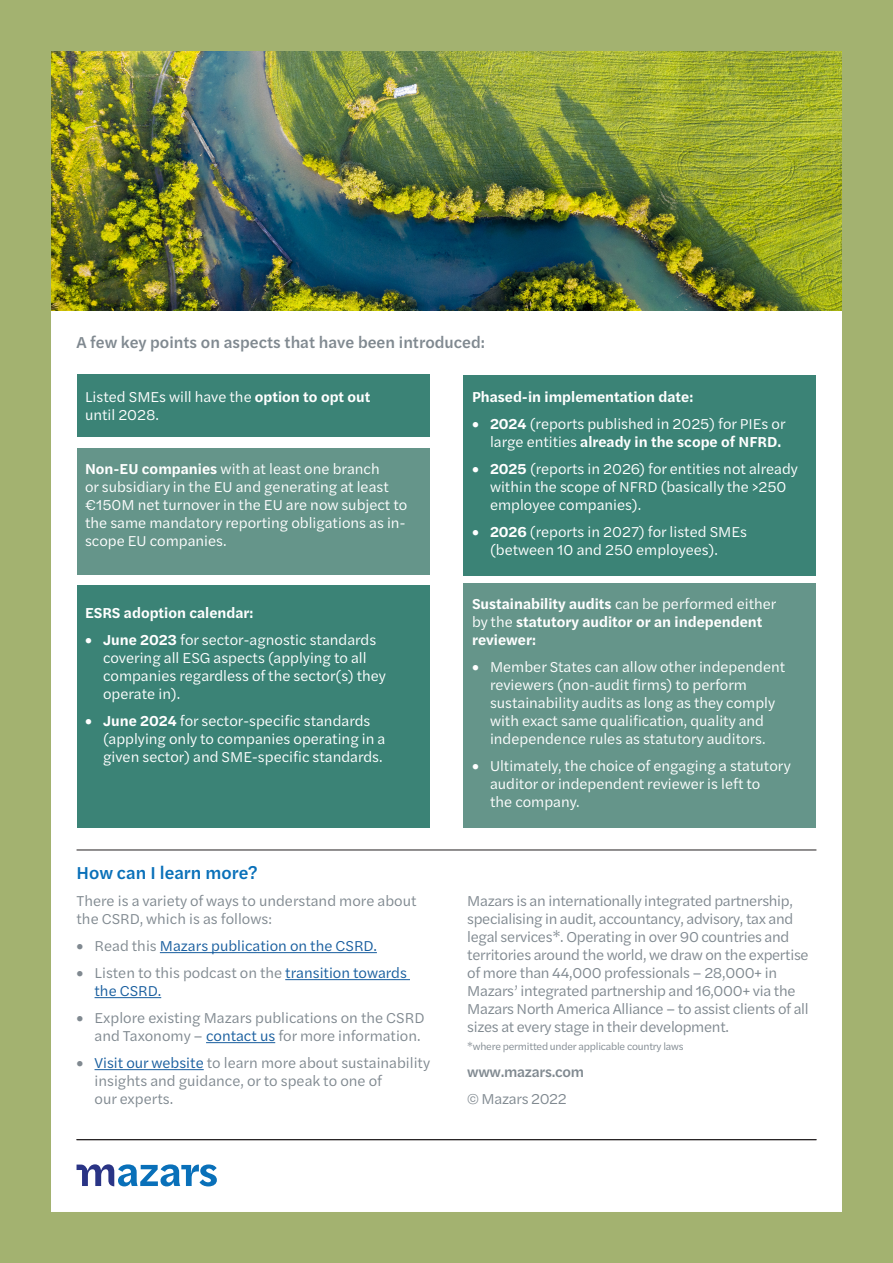
<style>
.page{position:relative;width:893px;height:1263px;background:#fff}
.page>*{position:absolute;margin:0;border:0;box-sizing:border-box;transform-origin:0 0}
.Heading_1{font:500 18px "Halyard Text";color:#0970b9}
.Heading_2{font:500 16.5px "Halyard Text";color:#808990}
.Body_text_white{font:15px/18px "Halyard Text";color:#fff}
.Disclaimer{font:15px/18px "Halyard Text";letter-spacing:-.02em;color:#808990}
.Disclaimer-2{font:15px/18px "Halyard Text";color:#808990;text-align:right}
.Body_text_white-2{font:600 15px/18px "Halyard Text";color:#fff}
.t1{font:15px/18px "Halyard Text";color:#175d9e}
.Body_text{font:15px/18px "Halyard Text";color:#808990}
.Disclaimer-3{font:500 15px "Halyard Text";letter-spacing:-.02em;color:#808990}
.Disclaimer-4{font:10.5px "Halyard Text";letter-spacing:-.02em;color:#808990}
.s1{font-weight:600}
.s2{color:#808990}
.s3{color:#175d9e}
.s4{font-weight:400}
</style>
<div class="page">
<img style="left:0;top:0;width:893px;height:1263px">
<hr style="left:77px;top:850px;width:739px;height:1px;background:#231f20">
<hr style="left:77px;top:1139px;width:739px;height:1px;background:#231f20">
<svg style="left:77px;top:1164px;width:140px;height:22px"></svg>
<hr style="left:160px;top:952px;width:217px;height:1px;background:#175d9e">
<hr style="left:285px;top:979px;width:125px;height:1px;background:#175d9e">
<hr style="left:95px;top:997px;width:66px;height:1px;background:#175d9e">
<hr style="left:206px;top:1042px;width:69px;height:1px;background:#175d9e">
<hr style="left:95px;top:1069px;width:109px;height:1px;background:#175d9e">
<div style="left:77px;top:374px;width:352px;height:63px;background:#3b8376"></div>
<div style="left:77px;top:448px;width:352px;height:127px;background:#65958a"></div>
<div style="left:77px;top:585px;width:352px;height:243px;background:#3b8376"></div>
<div style="left:463px;top:375px;width:353px;height:200px;background:#3b8376"></div>
<div style="left:463px;top:584px;width:353px;height:244px;background:#65958a"></div>
<p class="Heading_2" style="left:77px;top:330px;width:410px">A few key points on aspects that have been introduced:</p>
<p class="Body_text_white" style="left:85px;top:387px;width:287px">Listed SMEs will have the <span class="s1">option to opt out </span>until 2028.</p>
<p class="Body_text_white" style="left:85px;top:459px;width:324px"><span class="s1">Non-EU companies</span> with at least one branch<br>or subsidiary in the EU and generating at least €150M net turnover in the EU are now subject to the same mandatory reporting obligations as in&shy;scope EU companies.</p>
<p class="Body_text_white-2" style="left:85px;top:603px;width:170px">ESRS adoption calendar:</p>
<p class="Body_text_white" style="left:103px;top:630px;width:284px;text-indent:-18px">• <span class="s1">June 2023</span> for sector-agnostic standards covering all ESG aspects (applying to all companies regardless of the sector(s) they operate in).</p>
<p class="Body_text_white" style="left:103px;top:711px;width:284px;text-indent:-18px">• <span class="s1">June 2024</span> for sector-specific standards (applying only to companies operating in a given sector) and SME-specific standards.</p>
<p class="Heading_1" style="left:77px;top:860px;width:183px">How can I learn more?</p>
<p class="Body_text" style="left:77px;top:891px;width:341px">There is a variety of ways to understand more about the CSRD, which is as follows:</p>
<p class="t1" style="left:77px;top:936px;width:302px"><span class="s2">• Read this</span> Mazars publication on the CSRD.</p>
<p class="t1" style="left:95px;top:963px;width:314px;text-indent:-18px"><span class="s2">• Listen to this podcast on the</span> transition towards the CSRD.</p>
<p class="Disclaimer-2" style="left:77px;top:1008px;width:349px">• Explore existing Mazars publications on the CSRD and Taxonomy – <span class="s3">contact us</span> for more information.</p>
<p class="Disclaimer-2" style="left:95px;top:1053px;width:337px;text-align:left;text-indent:-18px">• <span class="s3">Visit our website</span> to learn more about sustainability insights and guidance, or to speak to one of<br>our experts.</p>
<p class="Body_text_white-2" style="left:472px;top:387px;width:223px">Phased-in implementation date:</p>
<p class="Body_text_white" style="left:472px;top:414px;width:315px;text-align:right">• <span class="s1">2024</span> (reports published in 2025) for PIEs or large entities <span class="s1">already in the scope of NFRD.</span></p>
<p class="Body_text_white" style="left:490px;top:459px;width:309px;text-indent:-18px">• <span class="s1">2025</span> (reports in 2026) for entities not already within the scope of NFRD (basically the &gt;250 employee companies).</p>
<p class="Body_text_white" style="left:490px;top:522px;width:258px;text-indent:-18px">• <span class="s1">2026</span> (reports in 2027) for listed SMEs (between 10 and 250 employees).</p>
<p class="Body_text_white-2" style="left:472px;top:594px;width:306px">Sustainability audits <span class="s4">can be performed either by the</span> statutory auditor or an independent reviewer:</p>
<p class="Body_text_white" style="left:490px;top:657px;width:297px;text-indent:-18px">• Member States can allow other independent reviewers (non-audit firms) to perform sustainability audits as long as they comply with exact same qualification, quality and independence rules as statutory auditors.</p>
<p class="Body_text_white" style="left:490px;top:756px;width:302px;text-indent:-18px">• Ultimately, the choice of engaging a statutory auditor or independent reviewer is left to<br>the company.</p>
<p class="Disclaimer" style="left:467px;top:891px;width:343px">Mazars is an internationally integrated partnership, specialising in audit, accountancy, advisory, tax and legal services*. Operating in over 90 countries and territories around the world, we draw on the expertise of more than 44,000 professionals – 28,000+ in Mazars’ integrated partnership and 16,000+ via the Mazars North America Alliance – to assist clients of all sizes at every stage in their development.</p>
<p class="Disclaimer-4" style="left:467px;top:1039px;width:218px">*where permitted under applicable country laws</p>
<p class="Disclaimer-3" style="left:467px;top:1061px;width:118px">www.mazars.com</p>
<p class="Disclaimer" style="left:467px;top:1089px;width:101px">© Mazars 2022</p>
</div>
